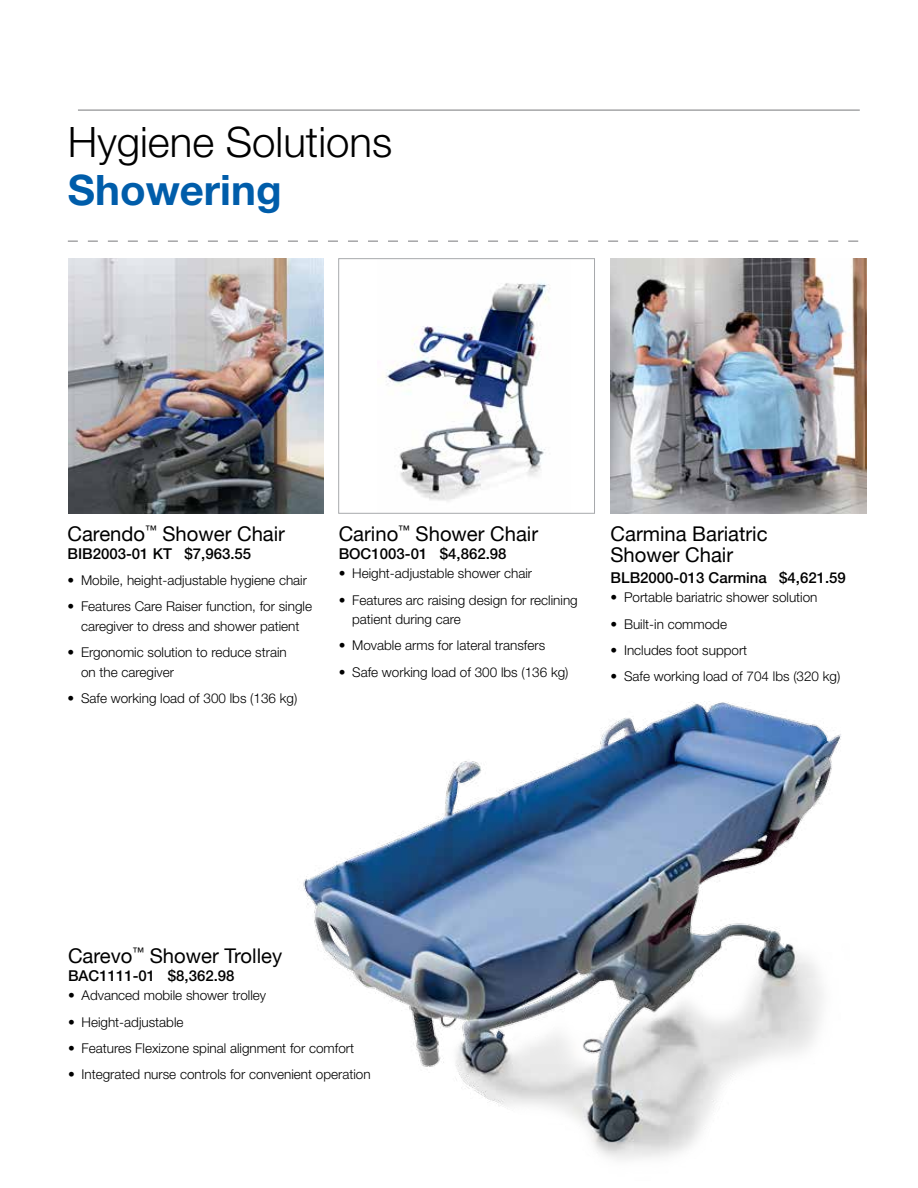
<style>
.page{position:relative;width:918px;height:1188px;background:#fff}
.page>*{position:absolute;margin:0;border:0;box-sizing:border-box;transform-origin:0 0}
.t1{font:300 42px "Helvetica Neue LT Std";color:#000}
.t2{font:700 42px "Helvetica Neue LT Std";color:#005daa}
.t3{font:20.25px/21px "Helvetica Neue";color:#000}
.t4{font:500 15px "Helvetica Neue LT Std";color:#000}
.t5{font:300 13.5px/19.5px "Helvetica Neue LT Std";color:#000}
</style>
<div class="page">
<hr style="left:78px;top:110px;width:782px;height:1px;background:#77787b">
<svg style="left:68px;top:241px;width:790px;height:1px"></svg>
<img style="left:68px;top:259px;width:256px;height:254px">
<img style="left:385px;top:283px;width:165px;height:218px">
<div style="left:338px;top:258px;width:257px;height:256px;border:1px solid #a7a9ac"></div>
<img style="left:611px;top:259px;width:255px;height:254px">
<img style="left:303px;top:701px;width:538px;height:459px">
<h1 class="t1" style="left:68px;top:117px;width:326px">Hygiene Solutions</h1>
<h1 class="t2" style="left:68px;top:164px;width:215px">Showering</h1>
<h2 class="t3" style="left:68px;top:522px;width:219px">Carendo<sup>™</sup> Shower Chair</h2>
<p class="t4" style="left:68px;top:545px;width:185px">BIB2003-01 KT $7,963.55</p>
<p class="t5" style="left:68px;top:570px;width:241px">• Mobile, height-adjustable hygiene chair</p>
<p class="t5" style="left:68px;top:597px;width:246px;text-align:center">• Features Care Raiser function, for single caregiver to dress and shower patient</p>
<p class="t5" style="left:81px;top:642px;width:207px;text-indent:-14px">• Ergonomic solution to reduce strain on the caregiver</p>
<p class="t5" style="left:68px;top:688px;width:231px">• Safe working load of 300 lbs (136 kg)</p>
<h2 class="t3" style="left:339px;top:522px;width:201px">Carino<sup>™</sup> Shower Chair</h2>
<p class="t4" style="left:339px;top:545px;width:169px">BOC1003-01 $4,862.98</p>
<p class="t5" style="left:339px;top:564px;width:195px">• Height-adjustable shower chair</p>
<p class="t5" style="left:352px;top:590px;width:227px;text-indent:-14px">• Features arc raising design for reclining patient during care</p>
<p class="t5" style="left:339px;top:635px;width:208px">• Movable arms for lateral transfers</p>
<p class="t5" style="left:339px;top:662px;width:231px">• Safe working load of 300 lbs (136 kg)</p>
<h2 class="t3" style="left:611px;top:522px;width:159px">Carmina Bariatric<br>Shower Chair</h2>
<p class="t4" style="left:611px;top:569px;width:237px">BLB2000-013 Carmina $4,621.59</p>
<p class="t5" style="left:611px;top:588px;width:209px">• Portable bariatric shower solution</p>
<p class="t5" style="left:611px;top:614px;width:118px">• Built-in commode</p>
<p class="t5" style="left:611px;top:640px;width:138px">• Includes foot support</p>
<p class="t5" style="left:611px;top:666px;width:231px">• Safe working load of 704 lbs (320 kg)</p>
<h2 class="t3" style="left:68px;top:944px;width:216px">Carevo<sup>™</sup> Shower Trolley</h2>
<p class="t4" style="left:68px;top:967px;width:168px">BAC1111-01 $8,362.98</p>
<p class="t5" style="left:68px;top:985px;width:200px">• Advanced mobile shower trolley</p>
<p class="t5" style="left:68px;top:1012px;width:117px">• Height-adjustable</p>
<p class="t5" style="left:68px;top:1038px;width:288px">• Features Flexizone spinal alignment for comfort</p>
<p class="t5" style="left:68px;top:1064px;width:304px">• Integrated nurse controls for convenient operation</p>
</div>
